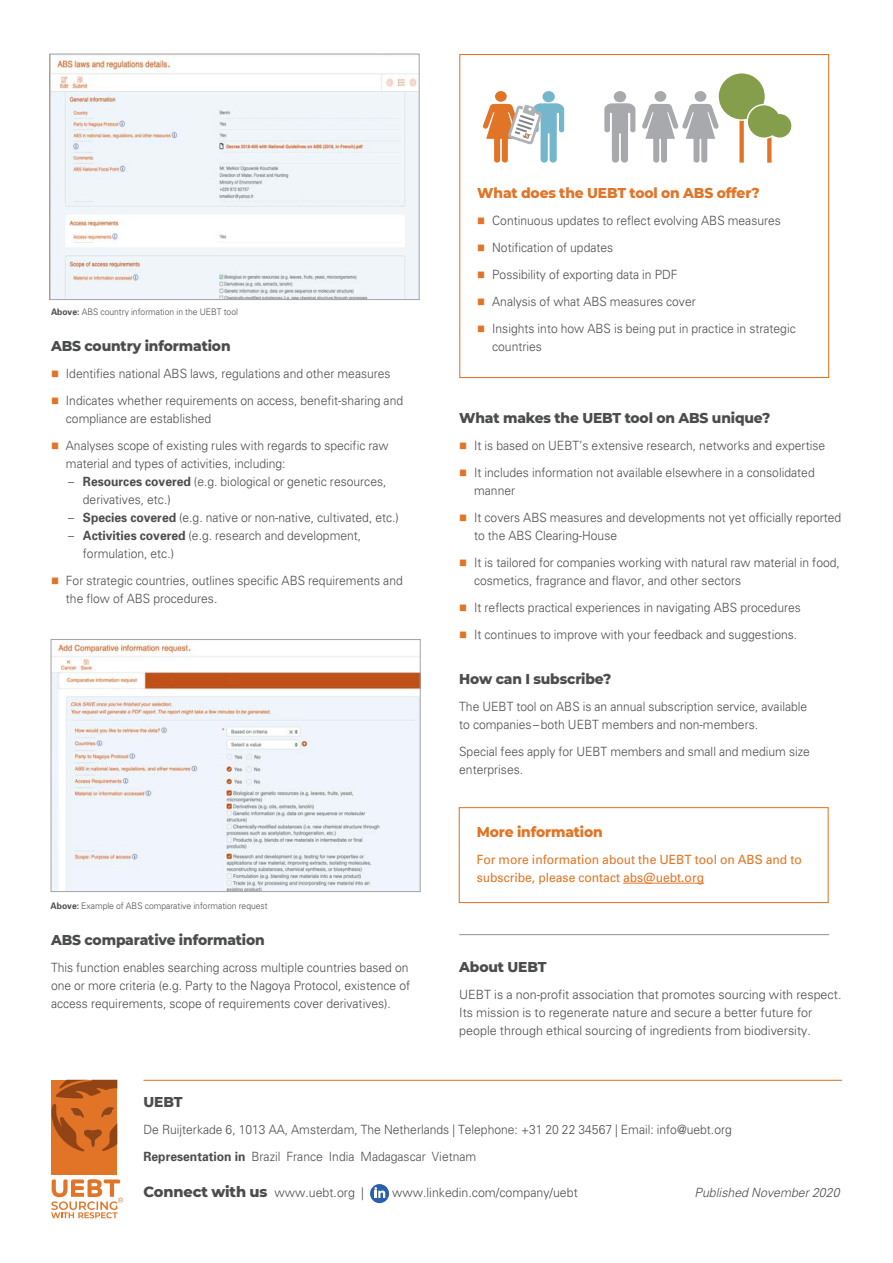
<style>
.page{position:relative;width:893px;height:1263px;background:#fff}
.page>*{position:absolute;margin:0;border:0;box-sizing:border-box;transform-origin:0 0}
._0__Body{font:800 15px "Montserrat";letter-spacing:-.01em;color:#4b4c4d}
._3__sub_3{font:800 14.55px "Montserrat";letter-spacing:-.01em;color:#4b4c4d;scale:.95 1}
._3__sub_3-2{font:800 14.55px "Montserrat";letter-spacing:-.01em;color:#e17426;scale:.95 1}
._0__Body-2{font:800 14.55px "Montserrat";color:#4b4c4d;scale:.95 1}
._0__Body-3{font:300 12.75px/18px "Univers";color:#4b4c4d;scale:.95 1}
._0__Body-4{font:300 12.75px/18px "Univers";color:#4b4c4d}
._0__Body-5{font:12.75px/18px "Univers 55";color:#e17426;scale:.95 1}
._0__Body-6{font:italic 300 12.75px "Univers";color:#4b4c4d}
._0__Body-7{font:300 9px "Univers";color:#4b4c4d;scale:.95 1}
.s1{font-weight:700}
.s2{font-family:"Univers";font-weight:300;font-size:12.75px}
</style>
<div class="page">
<hr style="left:623px;top:883px;width:81px;height:1px;background:#e17426">
<div style="left:459px;top:807px;width:370px;height:96px;border:1px solid #e17426"></div>
<hr style="left:144px;top:1080px;width:698px;height:1px;background:#e17426">
<svg style="left:370px;top:1184px;width:19px;height:19px"></svg>
<div style="left:52px;top:1080px;width:65px;height:94px;background:#e17426"></div>
<svg style="left:52px;top:1104px;width:65px;height:48px"></svg>
<svg style="left:55px;top:1080px;width:62px;height:18px"></svg>
<svg style="left:51px;top:1179px;width:72px;height:39px"></svg>
<div style="left:459px;top:54px;width:370px;height:324px;border:1px solid #e17426"></div>
<hr style="left:459px;top:934px;width:370px;height:1px;background:#939598">
<img style="left:52px;top:56px;width:366px;height:242px">
<div style="left:50px;top:54px;width:370px;height:246px;border:1px solid #a3a4a8"></div>
<img style="left:53px;top:641px;width:366px;height:249px">
<div style="left:51px;top:639px;width:370px;height:253px;border:1px solid #a3a4a8"></div>
<div style="left:495px;top:91px;width:12px;height:11px;background:#e17426;border-radius:50%"></div>
<div style="left:695px;top:91px;width:11px;height:11px;background:#a8a9ad;border-radius:50%"></div>
<div style="left:655px;top:91px;width:11px;height:11px;background:#a8a9ad;border-radius:50%"></div>
<svg style="left:642px;top:104px;width:77px;height:59px"></svg>
<div style="left:542px;top:91px;width:13px;height:11px;background:#74b7cd;border-radius:50%"></div>
<svg style="left:604px;top:103px;width:31px;height:60px"></svg>
<div style="left:614px;top:91px;width:12px;height:11px;background:#a8a9ad;border-radius:50%"></div>
<div style="left:739px;top:120px;width:5px;height:43px;background:#e17426"></div>
<svg style="left:767px;top:140px;width:4px;height:23px"></svg>
<div style="left:718px;top:73px;width:47px;height:47px;background:#859e4b;border-radius:50%"></div>
<div style="left:717px;top:72px;width:49px;height:49px;border:1px solid #fff;border-radius:50%"></div>
<svg style="left:746px;top:103px;width:46px;height:37px"></svg>
<svg style="left:483px;top:103px;width:81px;height:60px"></svg>
<p class="_0__Body-7" style="left:51px;top:306px;width:198px"><span class="s1">Above:</span> ABS country information in the UEBT tool</p>
<p class="_3__sub_3" style="left:51px;top:335px;width:191px">ABS country information</p>
<p class="_0__Body-3" style="left:66px;top:364px;width:343px">Identifies national ABS laws, regulations and other measures</p>
<p class="_0__Body-3" style="left:66px;top:391px;width:356px">Indicates whether requirements on access, benefit-sharing and compliance are established</p>
<p class="_0__Body-3" style="left:66px;top:436px;width:341px">Analyses scope of existing rules with regards to specific raw material and types of activities, including:</p>
<p class="_0__Body-3" style="left:83px;top:472px;width:321px;text-indent:-15px">– <span class="s1">Resources covered</span> (e.g. biological or genetic resources, derivatives, etc.)</p>
<p class="_0__Body-3" style="left:68px;top:508px;width:350px">– <span class="s1">Species covered</span> (e.g. native or non-native, cultivated, etc.)</p>
<p class="_0__Body-3" style="left:83px;top:526px;width:295px;text-indent:-15px">– <span class="s1">Activities covered</span> (e.g. research and development, formulation, etc.)</p>
<p class="_0__Body-3" style="left:66px;top:571px;width:356px">For strategic countries, outlines specific ABS requirements and the flow of ABS procedures.</p>
<p class="_0__Body-7" style="left:51px;top:900px;width:230px"><span class="s1">Above:</span> Example of ABS comparative information request</p>
<p class="_3__sub_3" style="left:51px;top:929px;width:227px">ABS comparative information</p>
<p class="_0__Body-3" style="left:51px;top:958px;width:379px">This function enables searching across multiple countries based on one or more criteria (e.g. Party to the Nagoya Protocol, existence of access requirements, scope of requirements cover derivatives).</p>
<p class="_3__sub_3-2" style="left:477px;top:182px;width:299px">What does the UEBT tool on ABS offer?</p>
<p class="_0__Body-3" style="left:492px;top:211px;width:305px">Continuous updates to reflect evolving ABS measures</p>
<p class="_0__Body-3" style="left:492px;top:238px;width:129px">Notification of updates</p>
<p class="_0__Body-3" style="left:492px;top:265px;width:197px">Possibility of exporting data in PDF</p>
<p class="_0__Body-3" style="left:492px;top:292px;width:216px">Analysis of what ABS measures cover</p>
<p class="_0__Body-3" style="left:492px;top:319px;width:321px">Insights into how ABS is being put in practice in strategic countries</p>
<p class="_3__sub_3" style="left:459px;top:407px;width:329px">What makes the UEBT tool on ABS unique?</p>
<p class="_0__Body-3" style="left:474px;top:436px;width:371px">It is based on UEBT’s extensive research, networks and expertise</p>
<p class="_0__Body-3" style="left:474px;top:463px;width:360px">It includes information not available elsewhere in a consolidated manner</p>
<p class="_0__Body-3" style="left:474px;top:508px;width:388px">It covers ABS measures and developments not yet officially reported to the ABS Clearing-House</p>
<p class="_0__Body-3" style="left:474px;top:553px;width:386px">It is tailored for companies working with natural raw material in food, cosmetics, fragrance and flavor, and other sectors</p>
<p class="_0__Body-3" style="left:474px;top:598px;width:345px">It reflects practical experiences in navigating ABS procedures</p>
<p class="_0__Body-3" style="left:474px;top:625px;width:342px">It continues to improve with your feedback and suggestions.</p>
<p class="_3__sub_3" style="left:459px;top:668px;width:162px">How can I subscribe?</p>
<p class="_0__Body-3" style="left:459px;top:697px;width:368px">The UEBT tool on ABS is an annual subscription service, available to companies–both UEBT members and non-members.</p>
<p class="_0__Body-3" style="left:459px;top:742px;width:371px">Special fees apply for UEBT members and small and medium size enterprises.</p>
<p class="_3__sub_3-2" style="left:477px;top:821px;width:134px">More information</p>
<p class="_0__Body-5" style="left:477px;top:850px;width:344px">For more information about the UEBT tool on ABS and to subscribe, please contact abs@uebt.org</p>
<p class="_3__sub_3" style="left:459px;top:956px;width:93px">About UEBT</p>
<p class="_0__Body-4" style="left:459px;top:985px;width:384px">UEBT is a non-profit association that promotes sourcing with respect.<br>Its mission is to regenerate nature and secure a better future for people through ethical sourcing of ingredients from biodiversity.</p>
<p class="_0__Body-2" style="left:144px;top:1091px;width:43px">UEBT</p>
<p class="_0__Body-3" style="left:144px;top:1116px;width:621px;line-height:27px">De Ruijterkade 6, 1013 AA, Amsterdam, The Netherlands | Telephone: +31 20 22 34567 | Email: info@uebt.org<br><span class="s1">Representation in</span> Brazil France India Madagascar Vietnam</p>
<p class="_0__Body" style="left:144px;top:1181px;width:222px">Connect with us <span class="s2">www.uebt.org |</span></p>
<p class="_0__Body-4" style="left:392px;top:1183px;width:187px">www.linkedin.com/company/uebt</p>
<p class="_0__Body-6" style="left:694px;top:1184px;width:147px">Published November 2020</p>
</div>
